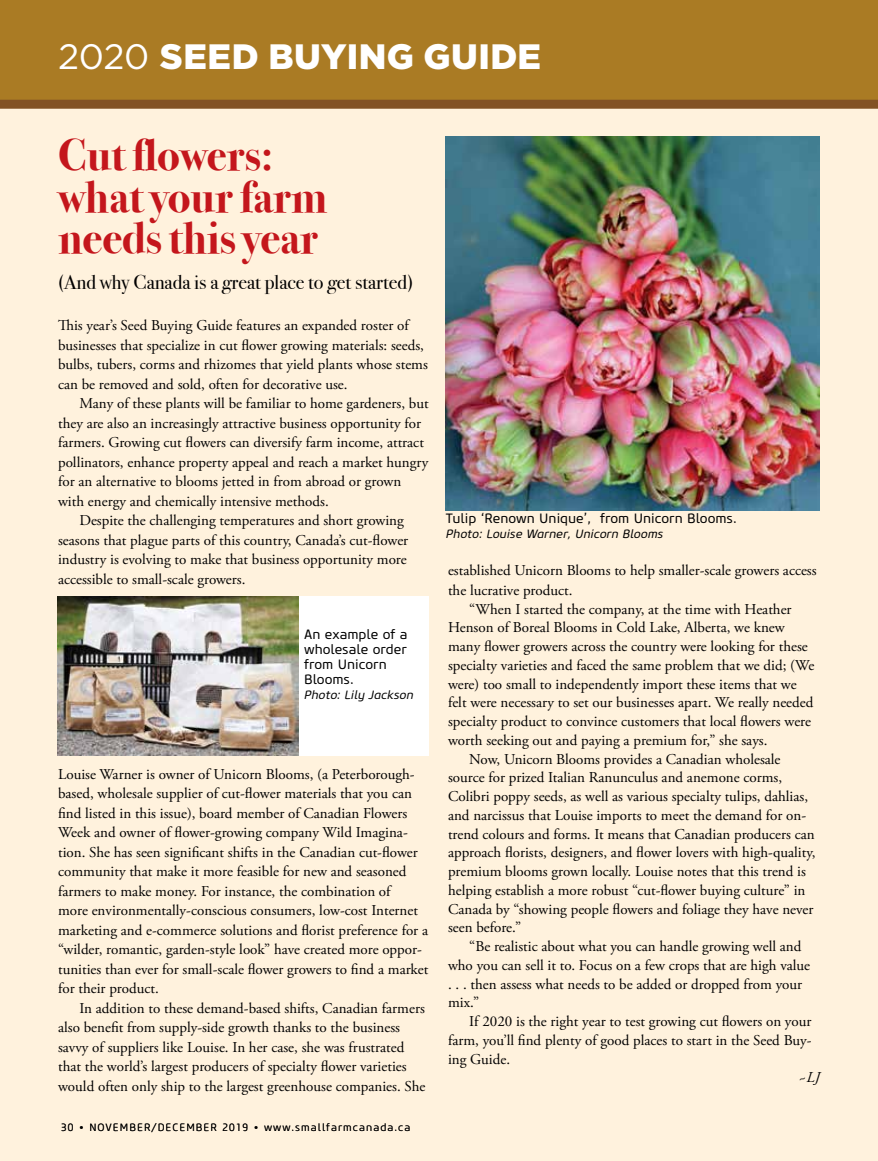
<style>
.page{position:relative;width:878px;height:1161px;background:#fff}
.page>*{position:absolute;margin:0;border:0;box-sizing:border-box;transform-origin:0 0}
.t1{font:700 45px/41.2px "Bodoni Svty Two ITCTT";color:#c4161c}
.t2{font:900 35.25px "Gotham";letter-spacing:.01em;color:#fff}
.t3{font:20.25px "Bodoni Svty Two ITCTT";color:#000}
.t4{font:15px/19.5px "Adobe Garamond Pro";color:#000}
.t5{font:italic 15px "Adobe Garamond Pro";color:#000}
.t6{font:13.5px/15px "Core Sans M45";color:#000}
.t7{font:italic 12px "Core Sans M45";color:#000}
.t8{font:300 10.5px "Core Sans M35";letter-spacing:.1em;color:#000}
.s1{font-weight:400}
</style>
<div class="page">
<div style="left:0;top:105px;width:878px;height:1056px;background:#fff2dd"></div>
<img style="left:445px;top:137px;width:374px;height:374px">
<div style="left:58px;top:597px;width:370px;height:159px;background:#fff"></div>
<img style="left:58px;top:597px;width:241px;height:159px">
<div style="left:0;top:0;width:878px;height:102px;background:#aa7b24"></div>
<div style="left:0;top:100px;width:878px;height:9px;background:#825224"></div>
<h2 class="t2" style="left:58px;top:32px;width:484px"><span class="s1">2020</span> SEED BUYING GUIDE</h2>
<h1 class="t1" style="left:58px;top:131px;width:270px">Cut flowers: what your farm needs this year</h1>
<h3 class="t3" style="left:58px;top:266px;width:357px">(And why Canada is a great place to get started)</h3>
<p class="t4" style="left:58px;top:316px;width:371px">This year’s Seed Buying Guide features an expanded roster of businesses that specialize in cut flower growing materials: seeds, bulbs, tubers, corms and rhizomes that yield plants whose stems can be removed and sold, often for decorative use.</p>
<p class="t4" style="left:79px;top:394px;width:351px">Many of these plants will be familiar to home gardeners, but</p>
<p class="t4" style="left:58px;top:414px;width:364px">they are also an increasingly attractive business opportunity for</p>
<p class="t4" style="left:58px;top:433px;width:367px">farmers. Growing cut flowers can diversify farm income, attract</p>
<p class="t4" style="left:58px;top:453px;width:372px">pollinators, enhance property appeal and reach a market hungry</p>
<p class="t4" style="left:58px;top:472px;width:345px">for an alternative to blooms jetted in from abroad or grown</p>
<p class="t4" style="left:58px;top:492px;width:272px">with energy and chemically intensive methods.</p>
<p class="t4" style="left:79px;top:511px;width:326px">Despite the challenging temperatures and short growing</p>
<p class="t4" style="left:58px;top:531px;width:352px">seasons that plague parts of this country, Canada’s cut-flower</p>
<p class="t4" style="left:58px;top:550px;width:350px">industry is evolving to make that business opportunity more</p>
<p class="t4" style="left:58px;top:570px;width:189px">accessible to small-scale growers.</p>
<p class="t6" style="left:304px;top:627px;width:105px">An example of a wholesale order from Unicorn<br>Blooms.</p>
<p class="t7" style="left:304px;top:687px;width:111px">Photo: Lily Jackson</p>
<p class="t4" style="left:58px;top:765px;width:372px">Louise Warner is owner of Unicorn Blooms, (a Peterborough&shy;based, wholesale supplier of cut-flower materials that you can find listed in this issue), board member of Canadian Flowers Week and owner of flower-growing company Wild Imagina&shy;tion. She has seen significant shifts in the Canadian cut-flower community that make it more feasible for new and seasoned farmers to make money. For instance, the combination of<br>more environmentally-conscious consumers, low-cost Internet marketing and e-commerce solutions and florist preference for a “wilder, romantic, garden-style look” have created more oppor&shy;tunities than ever for small-scale flower growers to find a market for their product.</p>
<p class="t4" style="left:58px;top:999px;width:369px;text-indent:21px">In addition to these demand-based shifts, Canadian farmers also benefit from supply-side growth thanks to the business savvy of suppliers like Louise. In her case, she was frustrated that the world’s largest producers of specialty flower varieties would often only ship to the largest greenhouse companies. She</p>
<p class="t8" style="left:61px;top:1120px;width:351px">30 • NOVEMBER/DECEMBER 2019 • www.smallfarmcanada.ca</p>
<p class="t6" style="left:446px;top:511px;width:292px">Tulip ‘Renown Unique’, from Unicorn Blooms.</p>
<p class="t7" style="left:446px;top:526px;width:219px">Photo: Louise Warner, Unicorn Blooms</p>
<p class="t4" style="left:448px;top:561px;width:370px">established Unicorn Blooms to help smaller-scale growers access</p>
<p class="t4" style="left:448px;top:581px;width:126px">the lucrative product.</p>
<p class="t4" style="left:469px;top:600px;width:324px">“When I started the company, at the time with Heather</p>
<p class="t4" style="left:448px;top:618px;width:338px">Henson of Boreal Blooms in Cold Lake, Alberta, we knew</p>
<p class="t4" style="left:448px;top:637px;width:361px">many flower growers across the country were looking for these</p>
<p class="t4" style="left:448px;top:656px;width:368px">specialty varieties and faced the same problem that we did; (We</p>
<p class="t4" style="left:448px;top:675px;width:350px">were) too small to independently import these items that we</p>
<p class="t4" style="left:448px;top:693px;width:367px">felt were necessary to set our businesses apart. We really needed</p>
<p class="t4" style="left:448px;top:712px;width:364px">specialty product to convince customers that local flowers were</p>
<p class="t4" style="left:448px;top:731px;width:321px">worth seeking out and paying a premium for,” she says.</p>
<p class="t4" style="left:469px;top:750px;width:313px">Now, Unicorn Blooms provides a Canadian wholesale</p>
<p class="t4" style="left:448px;top:768px;width:336px">source for prized Italian Ranunculus and anemone corms,</p>
<p class="t4" style="left:448px;top:787px;width:361px">Colibri poppy seeds, as well as various specialty tulips, dahlias,</p>
<p class="t4" style="left:448px;top:806px;width:359px">and narcissus that Louise imports to meet the demand for on-</p>
<p class="t4" style="left:448px;top:825px;width:368px">trend colours and forms. It means that Canadian producers can</p>
<p class="t4" style="left:448px;top:843px;width:369px">approach florists, designers, and flower lovers with high-quality,</p>
<p class="t4" style="left:448px;top:862px;width:359px">premium blooms grown locally. Louise notes that this trend is</p>
<p class="t4" style="left:448px;top:881px;width:359px">helping establish a more robust “cut-flower buying culture” in</p>
<p class="t4" style="left:448px;top:900px;width:367px">Canada by “showing people flowers and foliage they have never</p>
<p class="t4" style="left:448px;top:918px;width:75px">seen before.”</p>
<p class="t4" style="left:469px;top:937px;width:333px">“Be realistic about what you can handle growing well and</p>
<p class="t4" style="left:448px;top:956px;width:363px">who you can sell it to. Focus on a few crops that are high value</p>
<p class="t4" style="left:448px;top:975px;width:355px">. . . then assess what needs to be added or dropped from your</p>
<p class="t4" style="left:448px;top:993px;width:33px">mix.”</p>
<p class="t4" style="left:469px;top:1012px;width:343px">If 2020 is the right year to test growing cut flowers on your</p>
<p class="t4" style="left:448px;top:1031px;width:365px">farm, you’ll find plenty of good places to start in the Seed Buy-</p>
<p class="t4" style="left:448px;top:1050px;width:64px">ing Guide.</p>
<p class="t5" style="left:798px;top:1069px;width:23px">~LJ</p>
</div>
